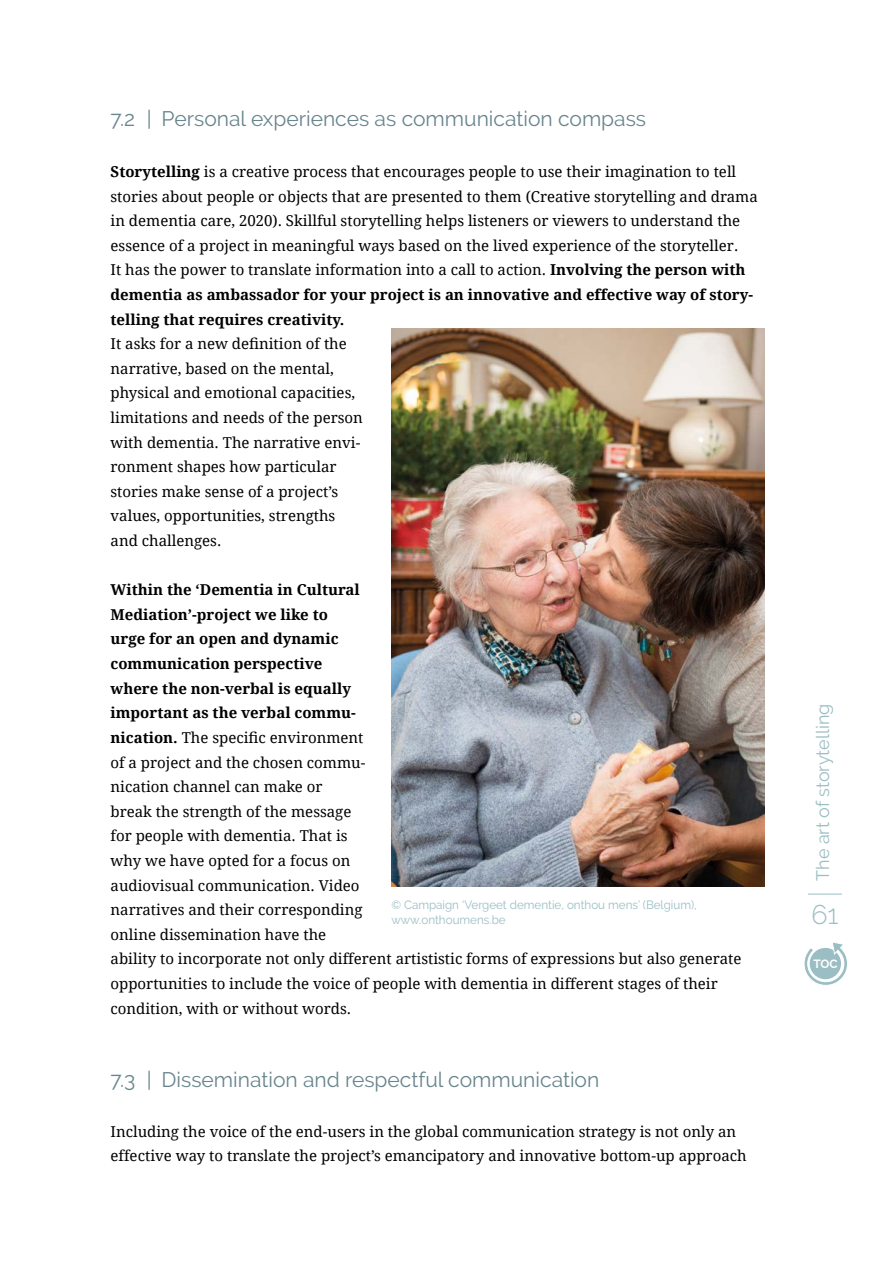
<style>
.page{position:relative;width:893px;height:1263px;background:#fff}
.page>*{position:absolute;margin:0;border:0;box-sizing:border-box;transform-origin:0 0}
.t1{font:300 27px "Raleway";color:#9abec4}
.t2{font:21px "Raleway";color:#69858e}
.t3{font:18px "Raleway";color:#9abec4}
.t4{font:15px/24.6px "Droid Serif";color:#000}
.t5{font:12px/14.4px "Raleway";color:#9abec4}
.t6{font:700 11.85px "Raleway";color:#fff}
.s1{font-weight:700}
</style>
<div class="page">
<svg style="left:804px;top:942px;width:43px;height:43px"></svg>
<hr style="left:808px;top:894px;width:34px;height:1px;background:#9abec4">
<img style="left:391px;top:329px;width:373px;height:558px">
<h2 class="t2" style="left:111px;top:106px;width:537px">7.2 | Personal experiences as communication compass</h2>
<p class="t4" style="left:111px;top:159px;width:649px"><span class="s1">Storytelling</span> is a creative process that encourages people to use their imagination to tell stories about people or objects that are presented to them (Creative storytelling and drama in dementia care, 2020). Skillful storytelling helps listeners or viewers to understand the essence of a project in meaningful ways based on the lived experience of the storyteller.<br>It has the power to translate information into a call to action. <span class="s1">Involving the person with dementia as ambassador for your project is an innovative and effective way of story&shy;telling that requires creativity.</span></p>
<p class="t4" style="left:111px;top:331px;width:254px">It asks for a new definition of the narrative, based on the mental, physical and emotional capacities, limitations and needs of the person with dementia. The narrative envi&shy;ronment shapes how particular stories make sense of a project’s values, opportunities, strengths and challenges.</p>
<p class="t4" style="left:111px;top:577px;width:632px"><span class="s1">Within the ‘Dementia in Cultural<br>Mediation’-project we like to<br>urge for an open and dynamic<br>communication perspective<br>where the non-verbal is equally<br>important as the verbal commu-<br>nication.</span> The specific environment<br>of a project and the chosen commu-<br>nication channel can make or<br>break the strength of the message<br>for people with dementia. That is<br>why we have opted for a focus on<br>audiovisual communication. Video<br>narratives and their corresponding<br>online dissemination have the<br>ability to incorporate not only different artististic forms of expressions but also generate opportunities to include the voice of people with dementia in different stages of their condition, with or without words.</p>
<p class="t5" style="left:391px;top:898px;width:307px">© Campaign ‘Vergeet dementie, onthou mens’ (Belgium), www.onthoumens.be</p>
<h2 class="t2" style="left:111px;top:1067px;width:490px">7.3 | Dissemination and respectful communication</h2>
<p class="t4" style="left:111px;top:1118px;width:638px">Including the voice of the end-users in the global communication strategy is not only an effective way to translate the project’s emancipatory and innovative bottom-up approach</p>
<p class="t3" style="left:812px;top:881px;width:179px;rotate:-90deg">The art of storytelling</p>
<h1 class="t1" style="left:811px;top:898px;width:29px">61</h1>
<p class="t6" style="left:813px;top:957px;width:26px">TOC</p>
</div>
